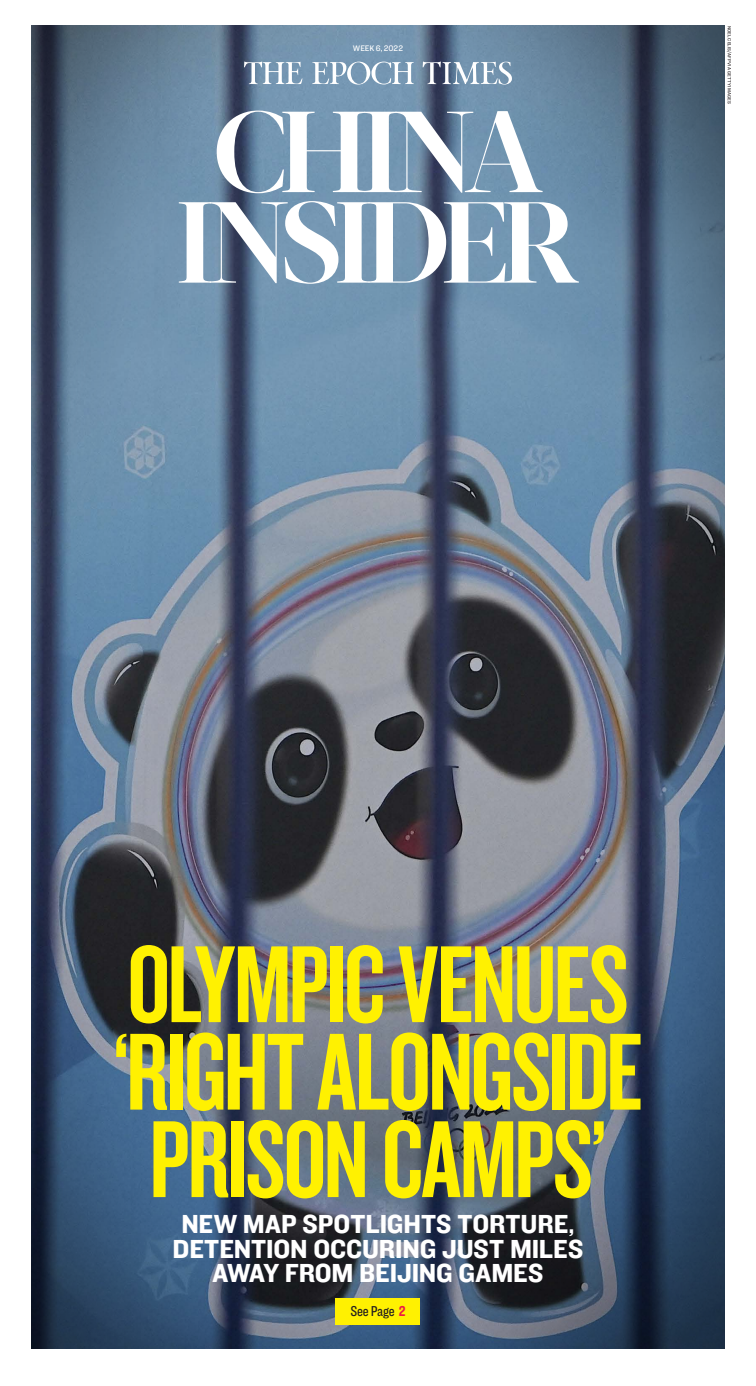
<style>
.page{position:relative;width:756px;height:1386px;background:#fff}
.page>*{position:absolute;margin:0;border:0;box-sizing:border-box;transform-origin:0 0}
.t1{font:700 114.89px/90.6px "Acta Display";letter-spacing:-.075em;color:#fff;text-align:center}
.t2{font:113.75px/87.5px "Knockout 48 Featherweight";letter-spacing:-.025em;color:#fff101;text-align:center}
.t3{font:27.12px/24.5px "Knockout 51 Middleweight";letter-spacing:-.005em;color:#fff;text-align:center}
.t4{font:500 14.88px "Ringside Compressed";letter-spacing:-.015em;color:#231f20}
.t5{font:500 8.31px "Ringside Narrow";letter-spacing:-.005em;color:#fff}
.t6{font:500 4.81px "Ringside Narrow";letter-spacing:.02em;color:#231f20}
.s1{font-weight:700;color:#ed1845}
</style>
<div class="page">
<img style="left:32px;top:26px;width:693px;height:1323px">
<svg style="left:423px;top:61px;width:89px;height:24px"></svg>
<svg style="left:244px;top:61px;width:58px;height:23px"></svg>
<svg style="left:312px;top:61px;width:102px;height:24px"></svg>
<div style="left:336px;top:1298px;width:84px;height:26px;background:#fff101"></div>
<p class="t5" style="left:353px;top:42px;width:52px">WEEK 6, 2022</p>
<h1 class="t1" style="left:175px;top:108px;width:407px">CHINA<br>INSIDER</h1>
<p class="t6" style="left:733px;top:26px;width:79px;rotate:90deg">NOEL CELIS/AFP VIA GETTY IMAGES</p>
<h2 class="t2" style="left:113px;top:937px;width:531px">OLYMPIC VENUES ‘RIGHT ALONGSIDE<br>PRISON CAMPS’</h2>
<p class="t3" style="left:173px;top:1211px;width:412px">NEW MAP SPOTLIGHTS TORTURE,<br>DETENTION OCCURING JUST MILES<br>AWAY FROM BEIJING GAMES</p>
<p class="t4" style="left:351px;top:1301px;width:57px">See Page <span class="s1">2</span></p>
</div>
